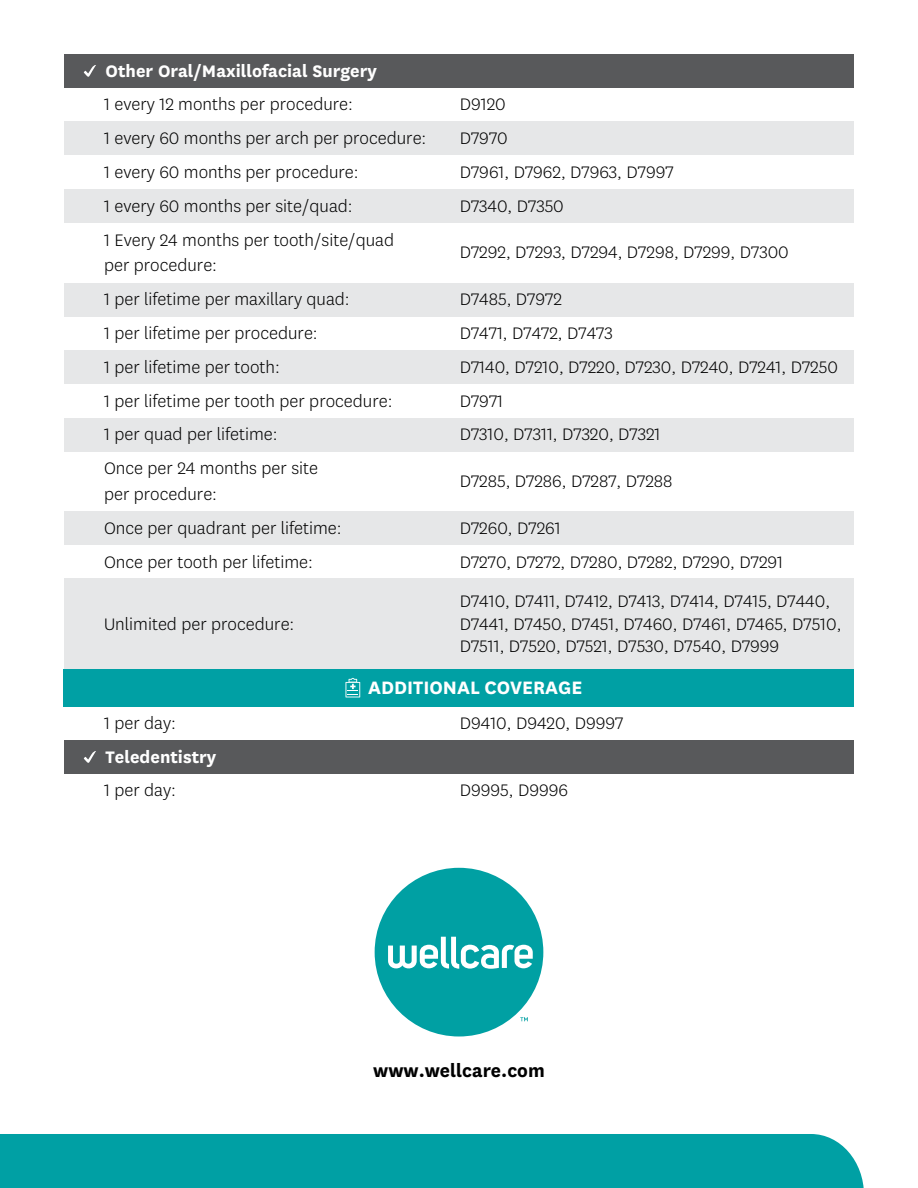
<style>
.page{position:relative;width:918px;height:1188px;background:#fff}
.page>*{position:absolute;margin:0;border:0;box-sizing:border-box;transform-origin:0 0}
.t1{font:700 21px "Centene Sans";color:#fff}
.t2{font:700 21px "Centene Sans";color:#000}
.t3{font:300 19.5px/25.5px "Centene Sans";color:#000}
.t4{font:700 19.5px "Centene Sans";color:#fff}
</style>
<div class="page">
<div style="left:0;top:1134px;width:864px;height:54px;background:#00a0a4"></div>
<div style="left:64px;top:122px;width:376px;height:33px;background:#e6e7e8"></div>
<div style="left:440px;top:122px;width:414px;height:33px;background:#e6e7e8"></div>
<div style="left:64px;top:189px;width:376px;height:34px;background:#e6e7e8"></div>
<div style="left:440px;top:189px;width:414px;height:34px;background:#e6e7e8"></div>
<div style="left:64px;top:283px;width:376px;height:33px;background:#e6e7e8"></div>
<div style="left:440px;top:283px;width:414px;height:33px;background:#e6e7e8"></div>
<div style="left:64px;top:350px;width:376px;height:34px;background:#e6e7e8"></div>
<div style="left:440px;top:350px;width:414px;height:34px;background:#e6e7e8"></div>
<div style="left:64px;top:418px;width:376px;height:33px;background:#e6e7e8"></div>
<div style="left:440px;top:418px;width:414px;height:33px;background:#e6e7e8"></div>
<div style="left:64px;top:511px;width:376px;height:34px;background:#e6e7e8"></div>
<div style="left:440px;top:511px;width:414px;height:34px;background:#e6e7e8"></div>
<div style="left:64px;top:579px;width:376px;height:90px;background:#e6e7e8"></div>
<div style="left:440px;top:579px;width:414px;height:90px;background:#e6e7e8"></div>
<div style="left:64px;top:54px;width:376px;height:34px;background:#58595b"></div>
<div style="left:440px;top:54px;width:414px;height:34px;background:#58595b"></div>
<svg style="left:84px;top:65px;width:12px;height:12px"></svg>
<div style="left:64px;top:669px;width:790px;height:37px;background:#00a0a4"></div>
<svg style="left:345px;top:678px;width:15px;height:19px"></svg>
<div style="left:64px;top:740px;width:376px;height:34px;background:#58595b"></div>
<div style="left:440px;top:740px;width:414px;height:34px;background:#58595b"></div>
<svg style="left:84px;top:751px;width:12px;height:12px"></svg>
<svg style="left:520px;top:1017px;width:8px;height:4px"></svg>
<div style="left:375px;top:868px;width:168px;height:169px;background:#00a0a3;border-radius:50%"></div>
<svg style="left:388px;top:937px;width:145px;height:32px"></svg>
<p class="t4" style="left:106px;top:57px;width:273px">Other Oral/Maxillofacial Surgery</p>
<p class="t3" style="left:104px;top:91px;width:250px">1 every 12 months per procedure:</p>
<p class="t3" style="left:460px;top:91px;width:48px">D9120</p>
<p class="t3" style="left:104px;top:125px;width:324px">1 every 60 months per arch per procedure:</p>
<p class="t3" style="left:460px;top:125px;width:49px">D7970</p>
<p class="t3" style="left:104px;top:159px;width:256px">1 every 60 months per procedure:</p>
<p class="t3" style="left:460px;top:159px;width:215px">D7961, D7962, D7963, D7997</p>
<p class="t3" style="left:104px;top:192px;width:250px">1 every 60 months per site/quad:</p>
<p class="t3" style="left:460px;top:192px;width:105px">D7340, D7350</p>
<p class="t3" style="left:104px;top:226px;width:291px">1 Every 24 months per tooth/site/quad per procedure:</p>
<p class="t3" style="left:460px;top:239px;width:330px">D7292, D7293, D7294, D7298, D7299, D7300</p>
<p class="t3" style="left:104px;top:286px;width:247px">1 per lifetime per maxillary quad:</p>
<p class="t3" style="left:460px;top:286px;width:104px">D7485, D7972</p>
<p class="t3" style="left:104px;top:320px;width:215px">1 per lifetime per procedure:</p>
<p class="t3" style="left:460px;top:320px;width:154px">D7471, D7472, D7473</p>
<p class="t3" style="left:104px;top:354px;width:177px">1 per lifetime per tooth:</p>
<p class="t3" style="left:460px;top:354px;width:380px">D7140, D7210, D7220, D7230, D7240, D7241, D7250</p>
<p class="t3" style="left:104px;top:387px;width:290px">1 per lifetime per tooth per procedure:</p>
<p class="t3" style="left:460px;top:387px;width:45px">D7971</p>
<p class="t3" style="left:104px;top:421px;width:175px">1 per quad per lifetime:</p>
<p class="t3" style="left:460px;top:421px;width:202px">D7310, D7311, D7320, D7321</p>
<p class="t3" style="left:104px;top:455px;width:215px">Once per 24 months per site per procedure:</p>
<p class="t3" style="left:460px;top:468px;width:214px">D7285, D7286, D7287, D7288</p>
<p class="t3" style="left:104px;top:515px;width:239px">Once per quadrant per lifetime:</p>
<p class="t3" style="left:460px;top:515px;width:102px">D7260, D7261</p>
<p class="t3" style="left:104px;top:548px;width:210px">Once per tooth per lifetime:</p>
<p class="t3" style="left:460px;top:548px;width:325px">D7270, D7272, D7280, D7282, D7290, D7291</p>
<p class="t3" style="left:104px;top:610px;width:192px">Unlimited per procedure:</p>
<p class="t3" style="left:460px;top:589px;width:383px;line-height:22.5px">D7410, D7411, D7412, D7413, D7414, D7415, D7440,<br>D7441, D7450, D7451, D7460, D7461, D7465, D7510,<br>D7511, D7520, D7521, D7530, D7540, D7999</p>
<h2 class="t1" style="left:368px;top:673px;width:216px">ADDITIONAL COVERAGE</h2>
<p class="t3" style="left:104px;top:710px;width:73px">1 per day:</p>
<p class="t3" style="left:460px;top:710px;width:165px">D9410, D9420, D9997</p>
<p class="t4" style="left:106px;top:743px;width:112px">Teledentistry</p>
<p class="t3" style="left:104px;top:777px;width:73px">1 per day:</p>
<p class="t3" style="left:460px;top:777px;width:110px">D9995, D9996</p>
<p class="t2" style="left:373px;top:1056px;width:173px">www.wellcare.com</p>
</div>
